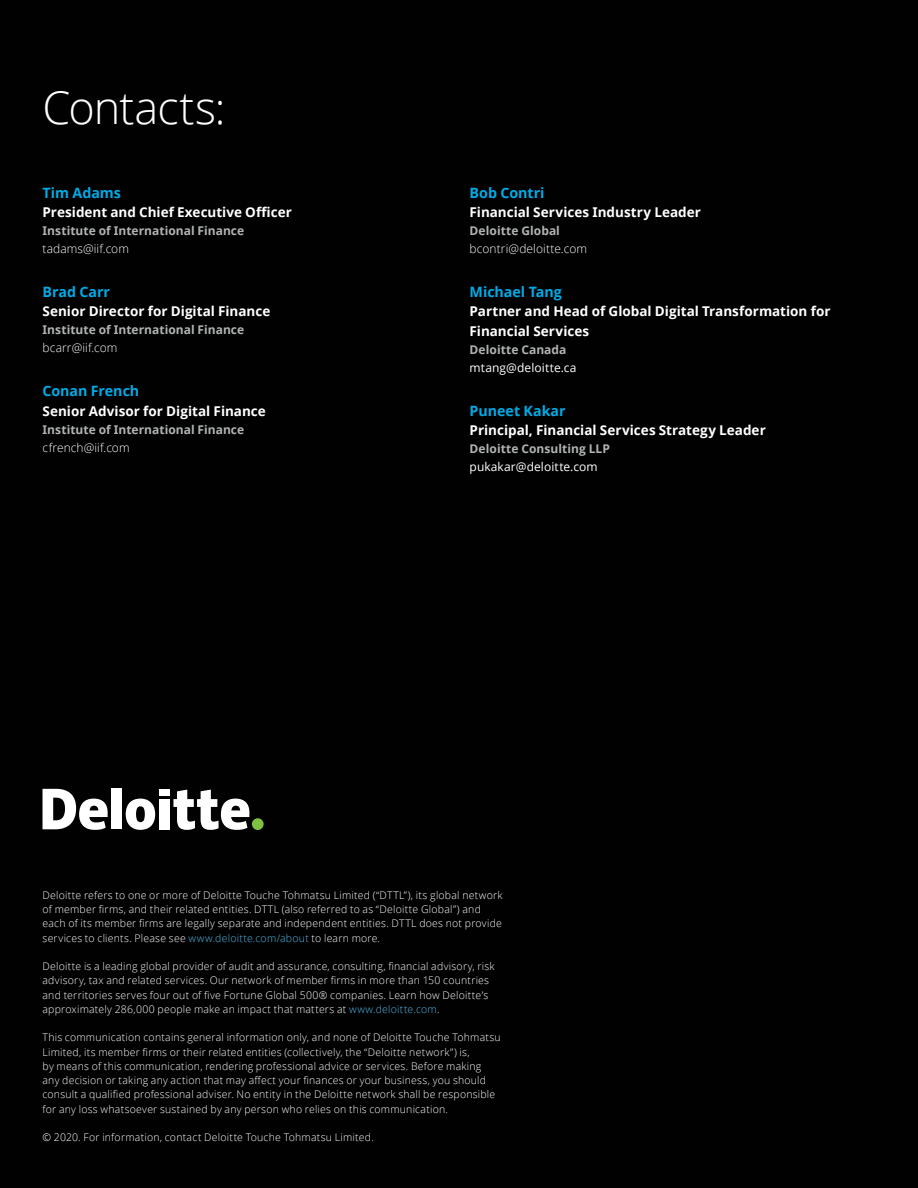
<style>
.page{position:relative;width:918px;height:1188px;background:#010101}
.page>*{position:absolute;margin:0;border:0;box-sizing:border-box;transform-origin:0 0}
.Story_heading_light{font:300 45px "Open Sans";letter-spacing:-.02em;color:#fff}
.Subhead_A__8_5_12pt{font:700 14.25px "Open Sans";letter-spacing:-.005em;color:#00abe7}
.Subhead_B__8_5_12pt{font:700 13.5px/19.5px "Open Sans";color:#fff}
.Body_copy__8_5_12pt{font:700 12px/18px "Open Sans";letter-spacing:.005em;color:#b1b4b5}
.Body_copy__8_5_12pt-2{font:300 12px/18px "Open Sans";letter-spacing:.005em;color:#fff}
.Body_copy__8_5_12pt-3{font:12px/18px "Open Sans";letter-spacing:.005em;color:#fff}
.Footer_copy{font:300 10.5px/14.2px "Open Sans";letter-spacing:.02em;color:#fff}
.s1{font-weight:300;color:#fff}
.s2{font-weight:700;color:#b1b4b5}
.s3{font-weight:400;color:#fff}
.s4{color:#4eb9e9}
</style>
<div class="page">
<div style="left:252px;top:818px;width:12px;height:12px;background:#7fc241;border-radius:50%"></div>
<div style="left:112px;top:789px;width:10px;height:40px;background:#fff"></div>
<svg style="left:126px;top:799px;width:29px;height:31px"></svg>
<div style="left:159px;top:799px;width:10px;height:30px;background:#fff"></div>
<div style="left:159px;top:789px;width:10px;height:6px;background:#fff"></div>
<svg style="left:173px;top:790px;width:76px;height:40px"></svg>
<svg style="left:43px;top:789px;width:65px;height:41px"></svg>
<p class="Story_heading_light" style="left:43px;top:77px;width:185px">Contacts:</p>
<p class="Subhead_A__8_5_12pt" style="left:43px;top:182px;width:80px">Tim Adams</p>
<p class="Subhead_B__8_5_12pt" style="left:43px;top:202px;width:251px">President and Chief Executive Officer</p>
<p class="Body_copy__8_5_12pt" style="left:43px;top:221px;width:203px">Institute of International Finance <span class="s1">tadams@iif.com</span></p>
<p class="Subhead_A__8_5_12pt" style="left:43px;top:282px;width:69px">Brad Carr</p>
<p class="Subhead_B__8_5_12pt" style="left:43px;top:301px;width:229px">Senior Director for Digital Finance</p>
<p class="Body_copy__8_5_12pt" style="left:43px;top:321px;width:203px">Institute of International Finance <span class="s1">bcarr@iif.com</span></p>
<p class="Subhead_A__8_5_12pt" style="left:43px;top:381px;width:98px">Conan French</p>
<p class="Subhead_B__8_5_12pt" style="left:43px;top:401px;width:225px">Senior Advisor for Digital Finance</p>
<p class="Body_copy__8_5_12pt" style="left:43px;top:420px;width:203px">Institute of International Finance <span class="s1">cfrench@iif.com</span></p>
<p class="Subhead_A__8_5_12pt" style="left:470px;top:182px;width:76px">Bob Contri</p>
<p class="Subhead_B__8_5_12pt" style="left:470px;top:202px;width:233px">Financial Services Industry Leader</p>
<p class="Body_copy__8_5_12pt-2" style="left:470px;top:221px;width:119px"><span class="s2">Deloitte Global </span>bcontri@deloitte.com</p>
<p class="Subhead_A__8_5_12pt" style="left:470px;top:282px;width:94px">Michael Tang</p>
<p class="Subhead_B__8_5_12pt" style="left:470px;top:301px;width:362px">Partner and Head of Global Digital Transformation for<br>Financial Services</p>
<p class="Body_copy__8_5_12pt-3" style="left:470px;top:340px;width:108px"><span class="s2">Deloitte Canada </span>mtang@deloitte.ca</p>
<p class="Subhead_A__8_5_12pt" style="left:470px;top:401px;width:97px">Puneet Kakar</p>
<p class="Subhead_B__8_5_12pt" style="left:470px;top:420px;width:298px">Principal, Financial Services Strategy Leader</p>
<p class="Body_copy__8_5_12pt" style="left:470px;top:440px;width:142px">Deloitte Consulting LLP <span class="s3">pukakar@deloitte.com</span></p>
<p class="Footer_copy" style="left:43px;top:888px;width:462px">Deloitte refers to one or more of Deloitte Touche Tohmatsu Limited (“DTTL”), its global network of member firms, and their related entities. DTTL (also referred to as “Deloitte Global”) and each of its member firms are legally separate and independent entities. DTTL does not provide services to clients. Please see <span class="s4">www.deloitte.com/about</span> to learn more.</p>
<p class="Footer_copy" style="left:43px;top:959px;width:454px">Deloitte is a leading global provider of audit and assurance, consulting, financial advisory, risk advisory, tax and related services. Our network of member firms in more than 150 countries and territories serves four out of five Fortune Global 500® companies. Learn how Deloitte’s approximately 286,000 people make an impact that matters at <span class="s4">www.deloitte.com</span>.</p>
<p class="Footer_copy" style="left:43px;top:1030px;width:460px">This communication contains general information only, and none of Deloitte Touche Tohmatsu Limited, its member firms or their related entities (collectively, the “Deloitte network”) is,<br>by means of this communication, rendering professional advice or services. Before making any decision or taking any action that may affect your finances or your business, you should consult a qualified professional adviser. No entity in the Deloitte network shall be responsible for any loss whatsoever sustained by any person who relies on this communication.</p>
<p class="Footer_copy" style="left:43px;top:1130px;width:333px">© 2020. For information, contact Deloitte Touche Tohmatsu Limited.</p>
</div>
